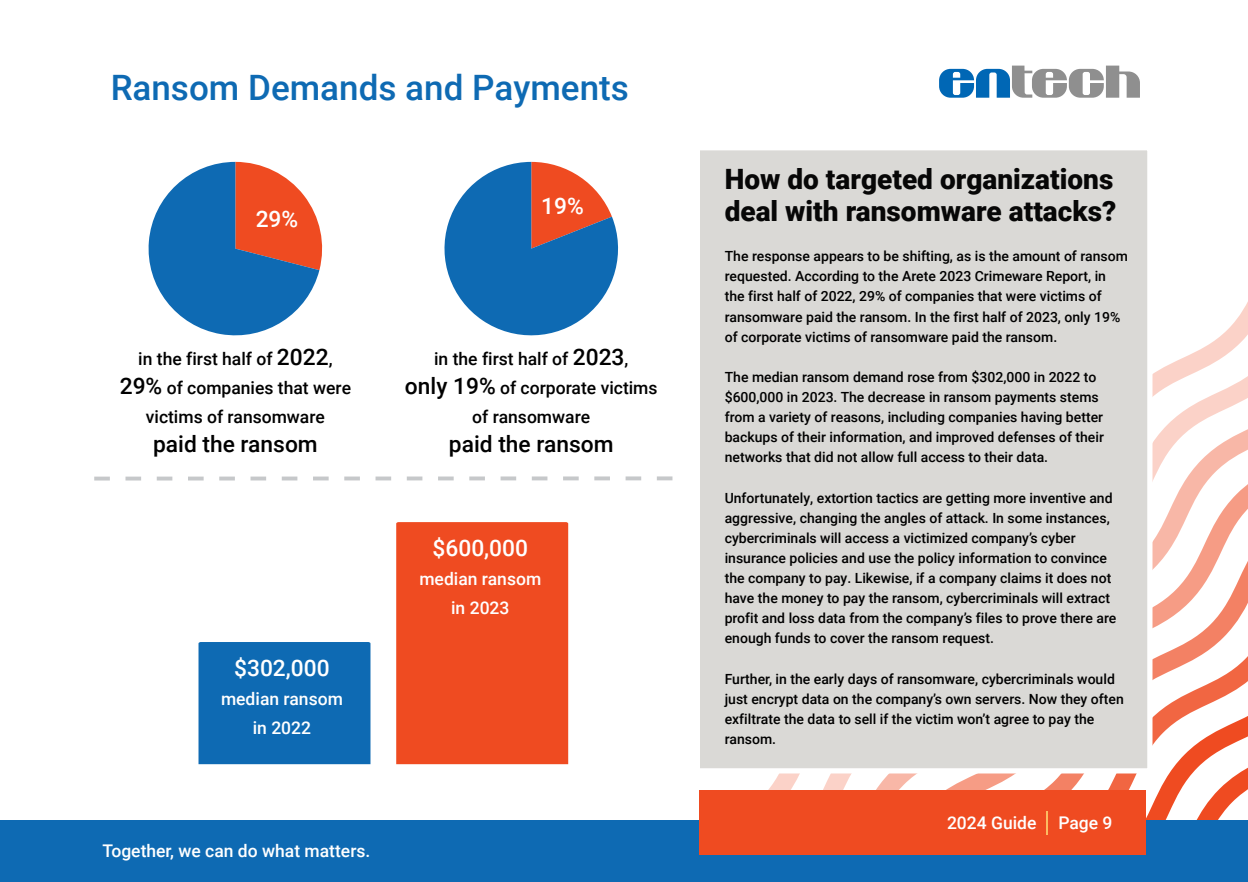
<style>
.page{position:relative;width:1248px;height:882px;background:#fff}
.page>*{position:absolute;margin:0;border:0;box-sizing:border-box;transform-origin:0 0}
.t1{font:500 35px "Roboto";color:#0e6ab3}
.t2{font:900 28px/31.5px "Roboto";color:#070707}
.t3{font:500 22.75px "Roboto";color:#000}
.t4{font:500 22.75px "Roboto";color:#fff}
.t5{font:500 17.5px/29.1px "Roboto";color:#000;text-align:center}
.t6{font:500 17.5px/29.1px "Roboto";color:#fff;text-align:center}
.t7{font:500 14px/20.1px "Roboto";color:#000}
.s1{font-size:22.75px}
</style>
<div class="page">
<svg style="left:722px;top:303px;width:525px;height:517px"></svg>
<div style="left:700px;top:147px;width:448px;height:623px;background:#dad9d6"></div>
<div style="left:108px;top:145px;width:1044px;height:628px;border:5px solid #fff"></div>
<svg style="left:148px;top:162px;width:175px;height:174px"></svg>
<svg style="left:444px;top:162px;width:175px;height:174px"></svg>
<svg style="left:657px;top:476px;width:15px;height:4px"></svg>
<svg style="left:625px;top:476px;width:16px;height:4px"></svg>
<svg style="left:594px;top:476px;width:16px;height:4px"></svg>
<svg style="left:563px;top:476px;width:15px;height:4px"></svg>
<svg style="left:532px;top:476px;width:15px;height:4px"></svg>
<svg style="left:500px;top:476px;width:16px;height:4px"></svg>
<hr style="left:469px;top:477px;width:16px;height:3px;background:#c6c8ca">
<hr style="left:438px;top:477px;width:15px;height:3px;background:#c6c8ca">
<hr style="left:407px;top:477px;width:15px;height:3px;background:#c6c8ca">
<hr style="left:375px;top:477px;width:16px;height:3px;background:#c6c8ca">
<hr style="left:344px;top:477px;width:16px;height:3px;background:#c6c8ca">
<hr style="left:313px;top:477px;width:16px;height:3px;background:#c6c8ca">
<hr style="left:282px;top:477px;width:15px;height:3px;background:#c6c8ca">
<hr style="left:250px;top:477px;width:16px;height:3px;background:#c6c8ca">
<hr style="left:219px;top:477px;width:16px;height:3px;background:#c6c8ca">
<svg style="left:188px;top:477px;width:16px;height:4px"></svg>
<svg style="left:157px;top:477px;width:15px;height:4px"></svg>
<svg style="left:125px;top:477px;width:16px;height:4px"></svg>
<svg style="left:94px;top:477px;width:16px;height:4px"></svg>
<div style="left:198px;top:642px;width:172px;height:122px;background:#0e6ab3"></div>
<div style="left:396px;top:522px;width:172px;height:242px;background:#ef4b21"></div>
<div style="left:0;top:820px;width:1247px;height:62px;background:#0e6ab3"></div>
<div style="left:699px;top:791px;width:446px;height:64px;background:#ef4b21"></div>
<svg style="left:939px;top:66px;width:200px;height:32px"></svg>
<hr style="left:1046px;top:811px;width:2px;height:24px;background:#fcbb62">
<h1 class="t1" style="left:111px;top:63px;width:519px">Ransom Demands and Payments</h1>
<h3 class="t4" style="left:256px;top:203px;width:44px">29%</h3>
<h3 class="t4" style="left:541px;top:190px;width:44px">19%</h3>
<p class="t5" style="left:120px;top:344px;width:233px">in the first half of <span class="s1">2022</span>,<br><span class="s1">29%</span> of companies that were victims of ransomware</p>
<h3 class="t3" style="left:153px;top:428px;width:166px">paid the ransom</h3>
<h3 class="t4" style="left:234px;top:652px;width:97px">$302,000</h3>
<p class="t6" style="left:221px;top:684px;width:123px">median ransom in 2022</p>
<p class="t5" style="left:405px;top:344px;width:254px">in the first half of <span class="s1">2023</span>,<br><span class="s1">only 19%</span> of corporate victims of ransomware</p>
<h3 class="t3" style="left:449px;top:428px;width:166px">paid the ransom</h3>
<h3 class="t4" style="left:432px;top:532px;width:97px">$600,000</h3>
<p class="t6" style="left:419px;top:564px;width:123px">median ransom in 2023</p>
<p class="t6" style="left:102px;top:836px;width:269px">Together, we can do what matters.</p>
<h2 class="t2" style="left:724px;top:163px;width:393px">How do targeted organizations deal with ransomware attacks?</h2>
<p class="t7" style="left:724px;top:246px;width:404px">The response appears to be shifting, as is the amount of ransom requested. According to the Arete 2023 Crimeware Report, in the first half of 2022, 29% of companies that were victims of ransomware paid the ransom. In the first half of 2023, only 19% of corporate victims of ransomware paid the ransom.</p>
<p class="t7" style="left:724px;top:366px;width:381px">The median ransom demand rose from $302,000 in 2022 to $600,000 in 2023. The decrease in ransom payments stems from a variety of reasons, including companies having better backups of their information, and improved defenses of their networks that did not allow full access to their data.</p>
<p class="t7" style="left:724px;top:487px;width:393px">Unfortunately, extortion tactics are getting more inventive and aggressive, changing the angles of attack. In some instances, cybercriminals will access a victimized company’s cyber insurance policies and use the policy information to convince the company to pay. Likewise, if a company claims it does not have the money to pay the ransom, cybercriminals will extract profit and loss data from the company’s files to prove there are enough funds to cover the ransom request.</p>
<p class="t7" style="left:724px;top:668px;width:400px">Further, in the early days of ransomware, cybercriminals would just encrypt data on the company’s own servers. Now they often exfiltrate the data to sell if the victim won’t agree to pay the ransom.</p>
<p class="t6" style="left:947px;top:808px;width:167px">2024 Guide Page 9</p>
</div>
